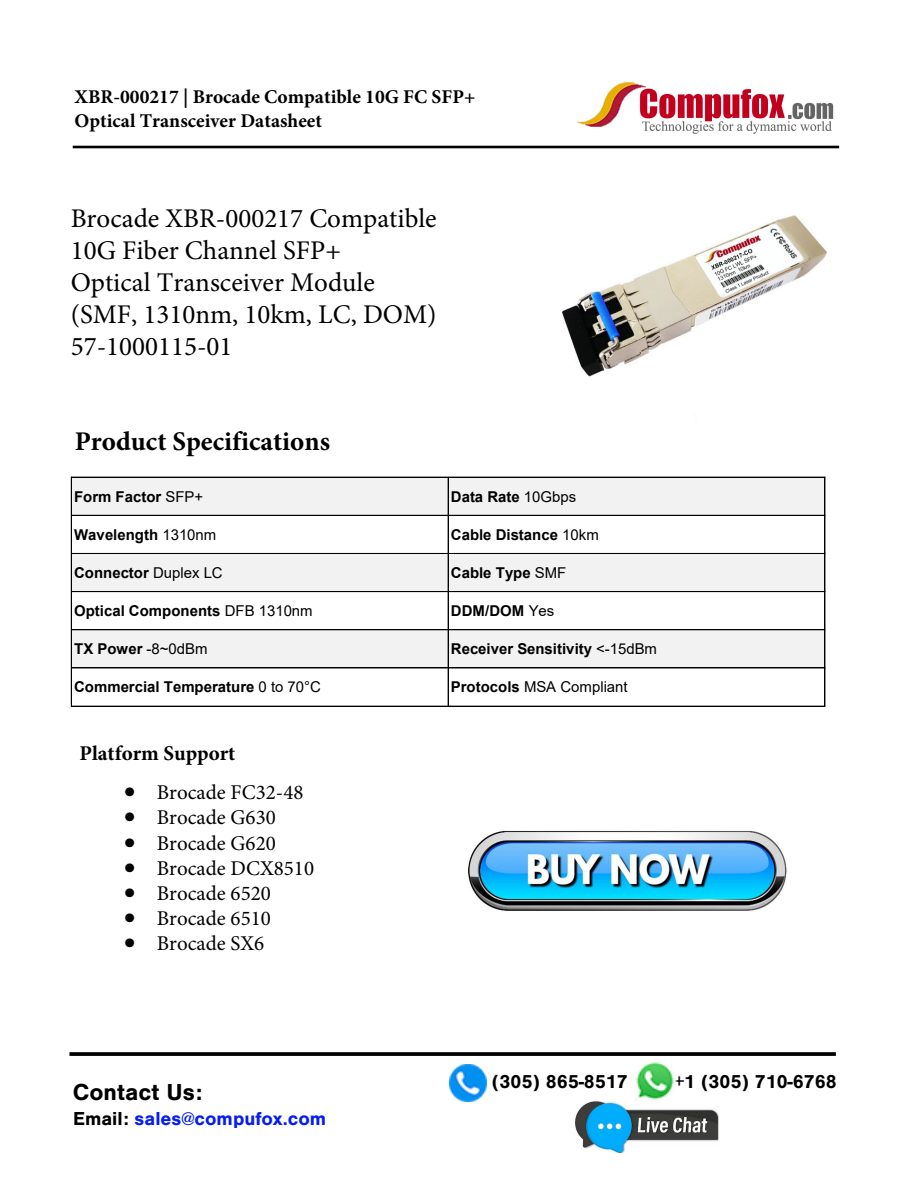
<style>
.page{position:relative;width:918px;height:1188px;background:#fff}
.page>*{position:absolute;margin:0;border:0;box-sizing:border-box;transform-origin:0 0}
.t1{font:27px/32px "Minion Pro";color:#000}
.t2{font:700 27px "Minion Pro";color:#000}
.t3{font:700 24px "Nimbus San";color:#000}
.t4{font:21px "Minion Pro";color:#000}
.t5{font:700 21px "Minion Pro";color:#000}
.t6{font:700 19.5px/23.4px "Minion Pro";color:#000}
.t7{font:700 19.5px "Nimbus San";color:#000}
.t8{font:700 19.5px "Nimbus San";color:#051df0}
.t9{font:700 15px "Arial";color:#000}
.t10{font:15px "Arial";color:#000}
.s1{font-weight:400}
.s2{font-weight:700}
.s3{color:#000}
</style>
<div class="page">
<img style="left:468px;top:831px;width:319px;height:80px">
<img style="left:575px;top:1102px;width:144px;height:50px">
<hr style="left:73px;top:146px;width:766px;height:2px;background:#000">
<svg style="left:69px;top:1052px;width:767px;height:4px;background:#101010"></svg>
<img style="left:632px;top:1062px;width:45px;height:41px">
<img style="left:449px;top:1064px;width:38px;height:38px">
<img style="left:577px;top:81px;width:257px;height:53px">
<img style="left:562px;top:215px;width:265px;height:162px">
<div style="left:72px;top:477px;width:753px;height:38px;background:#f2f2f2"></div>
<div style="left:72px;top:553px;width:753px;height:39px;background:#f2f2f2"></div>
<div style="left:72px;top:630px;width:753px;height:38px;background:#f2f2f2"></div>
<hr style="left:71px;top:477px;width:1px;height:229px;background:#000">
<hr style="left:448px;top:477px;width:1px;height:229px;background:#000">
<hr style="left:825px;top:477px;width:1px;height:229px;background:#000">
<hr style="left:71px;top:477px;width:754px;height:1px;background:#000">
<hr style="left:71px;top:515px;width:754px;height:1px;background:#000">
<hr style="left:71px;top:553px;width:754px;height:1px;background:#000">
<hr style="left:71px;top:591px;width:754px;height:1px;background:#000">
<hr style="left:71px;top:592px;width:754px;height:1px;background:#000">
<hr style="left:71px;top:630px;width:754px;height:1px;background:#000">
<hr style="left:71px;top:668px;width:754px;height:1px;background:#000">
<hr style="left:71px;top:706px;width:754px;height:1px;background:#000">
<h3 class="t6" style="left:74px;top:85px;width:402px">XBR-000217 | Brocade Compatible 10G FC SFP+<br>Optical Transceiver Datasheet</h3>
<h1 class="t1" style="left:71px;top:203px;width:367px">Brocade XBR-000217 Compatible<br>10G Fiber Channel SFP+<br>Optical Transceiver Module (SMF, 1310nm, 10km, LC, DOM)<br>57-1000115-01</h1>
<h1 class="t2" style="left:75px;top:422px;width:257px">Product Specifications</h1>
<p class="t9" style="left:74px;top:486px;width:131px">Form Factor <span class="s1">SFP+</span></p>
<p class="t9" style="left:451px;top:486px;width:127px">Data Rate <span class="s1">10Gbps</span></p>
<p class="t9" style="left:74px;top:524px;width:144px">Wavelength <span class="s1">1310nm</span></p>
<p class="t9" style="left:451px;top:524px;width:149px">Cable Distance <span class="s1">10km</span></p>
<p class="t9" style="left:74px;top:562px;width:150px">Connector <span class="s1">Duplex LC</span></p>
<p class="t9" style="left:451px;top:562px;width:117px">Cable Type <span class="s1">SMF</span></p>
<p class="t9" style="left:74px;top:600px;width:240px">Optical Components <span class="s1">DFB 1310nm</span></p>
<p class="t9" style="left:451px;top:600px;width:105px">DDM/DOM <span class="s1">Yes</span></p>
<p class="t9" style="left:74px;top:638px;width:135px">TX Power <span class="s1">-8~0dBm</span></p>
<p class="t9" style="left:451px;top:638px;width:208px">Receiver Sensitivity <span class="s1">&lt;-15dBm</span></p>
<p class="t9" style="left:74px;top:677px;width:248px">Commercial Temperature <span class="s1">0 to 70°C</span></p>
<p class="t10" style="left:451px;top:677px;width:178px"><span class="s2">Protocols</span> MSA Compliant</p>
<h3 class="t5" style="left:79px;top:739px;width:157px">Platform Support</h3>
<h3 class="t4" style="left:124px;top:778px;width:181px">• Brocade FC32-48</h3>
<h3 class="t4" style="left:124px;top:804px;width:153px">• Brocade G630</h3>
<h3 class="t4" style="left:124px;top:829px;width:153px">• Brocade G620</h3>
<h3 class="t4" style="left:124px;top:854px;width:191px">• Brocade DCX8510</h3>
<h3 class="t4" style="left:124px;top:879px;width:148px">• Brocade 6520</h3>
<h3 class="t4" style="left:124px;top:904px;width:148px">• Brocade 6510</h3>
<h3 class="t4" style="left:124px;top:930px;width:142px">• Brocade SX6</h3>
<h2 class="t3" style="left:73px;top:1079px;width:131px">Contact Us:</h2>
<h3 class="t8" style="left:73px;top:1108px;width:255px"><span class="s3">Email:</span> sales@compufox.com</h3>
<h3 class="t7" style="left:492px;top:1071px;width:137px">(305) 865-8517</h3>
<h3 class="t7" style="left:675px;top:1071px;width:164px">+1 (305) 710-6768</h3>
</div>
